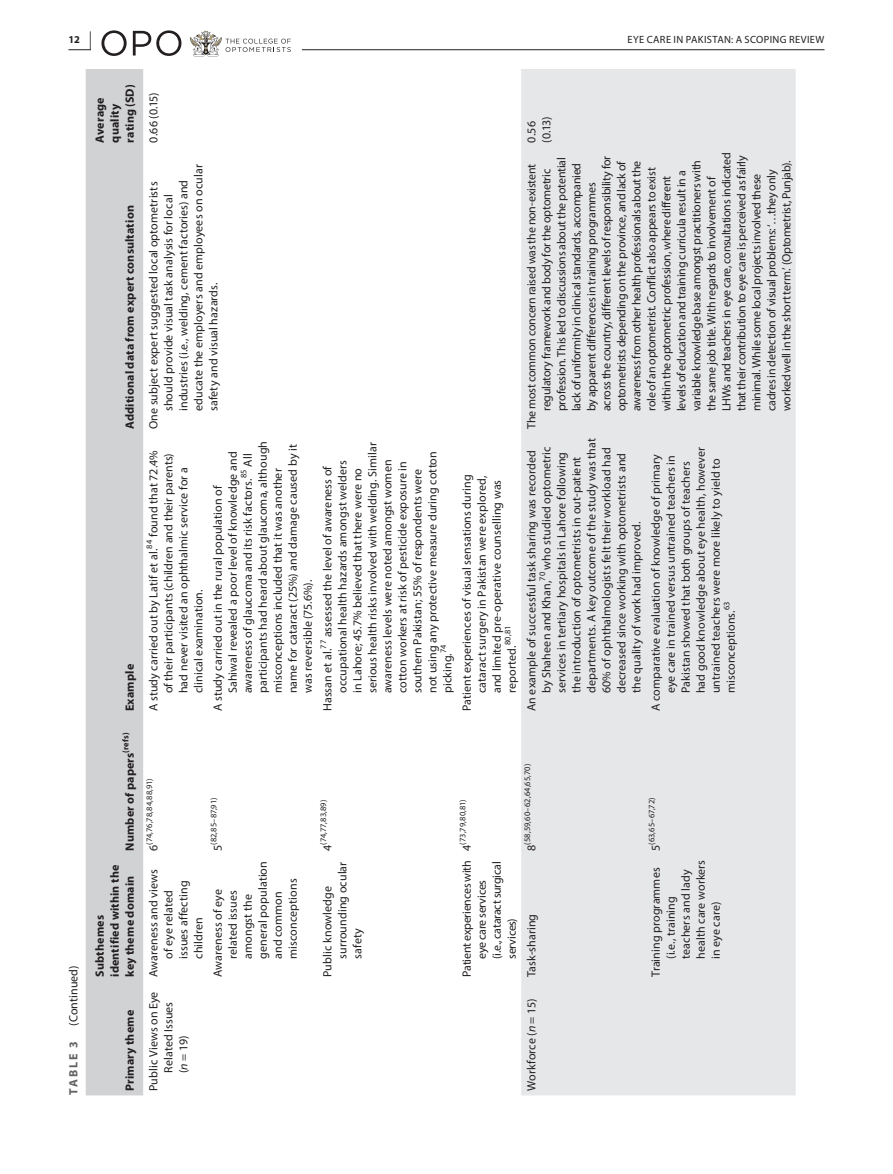
<style>
.page{position:relative;width:893px;height:1174px;background:#fff}
.page>*{position:absolute;margin:0;border:0;box-sizing:border-box;transform-origin:0 0}
.t1{font:12px/15px "Myriad Pro";letter-spacing:.005em;color:#231f20}
.t2{font:12px/15px "Myriad Pro";letter-spacing:-.02em;color:#231f20}
.t3{font:700 12px/15px "Myriad Pro";letter-spacing:.01em;color:#231f20}
.t4{font:700 12px "Myriad Pro";letter-spacing:.165em;color:#636366}
.t5{font:10.5px "Myriad Pro";letter-spacing:.035em;color:#231f20}
.t6{font:700 10.5px "Myriad Pro";color:#231f20}
.t7{font:8.4px "Myriad Pro";letter-spacing:.005em;color:#231f20}
.t8{font:700 8.4px "Myriad Pro";color:#231f20}
.s1{font-size:18.15px}
.s2{font-size:12px}
.s3{font-style:italic}
</style>
<div class="page">
<hr style="left:68px;top:49px;width:756px;height:1px;background:#231f20">
<div style="left:91px;top:30px;width:210px;height:26px;background:#fff"></div>
<svg style="left:190px;top:31px;width:101px;height:25px"></svg>
<svg style="left:101px;top:30px;width:80px;height:26px"></svg>
<div style="left:86px;top:69px;width:57px;height:1026px;background:#d1d2d4"></div>
<div style="left:521px;top:69px;width:275px;height:1026px;background:#e6e7e9"></div>
<p class="t6" style="left:68px;top:32px;width:25px">12 <span class="s1">|</span></p>
<p class="t5" style="left:627px;top:33px;width:199px">EYE CARE IN PAKISTAN: A SCOPING REVIEW</p>
<p class="t1" style="left:66px;top:1025px;width:62px;rotate:-90deg">(Continued)</p>
<p class="t4" style="left:66px;top:1095px;width:56px;rotate:-90deg">TABLE 3</p>
<p class="t3" style="left:92px;top:142px;width:59px;rotate:-90deg">Average quality rating (SD)</p>
<p class="t3" style="left:122px;top:429px;width:225px;rotate:-90deg">Additional data from expert consultation</p>
<p class="t3" style="left:122px;top:711px;width:49px;rotate:-90deg">Example</p>
<p class="t8" style="left:120px;top:752px;width:21px;rotate:-90deg">(refs)</p>
<p class="t3" style="left:122px;top:850px;width:100px;rotate:-90deg">Number of papers</p>
<p class="t3" style="left:92px;top:976px;width:113px;rotate:-90deg">Subthemes identified within the key theme domain</p>
<p class="t3" style="left:122px;top:1090px;width:82px;rotate:-90deg">Primary theme</p>
<p class="t1" style="left:146px;top:143px;width:52px;rotate:-90deg">0.66 (0.15)</p>
<p class="t1" style="left:146px;top:411px;width:248px;text-indent:-18px;rotate:-90deg">One subject expert suggested local optometrists should provide visual task analysis for local industries (i.e., welding, cement factories) and educate the employers and employees on ocular safety and visual hazards.</p>
<p class="t1" style="left:146px;top:693px;width:244px;text-indent:-18px;rotate:-90deg">A study carried out by Latif et al.<sup>84</sup> found that 72.4% of their participants (children and their parents) had never visited an ophthalmic service for a clinical examination.</p>
<p class="t1" style="left:240px;top:693px;width:254px;text-indent:226px;rotate:-90deg">All participants had heard about glaucoma, although misconceptions included that it was another name for cataract (25%) and damage caused by it was reversible (75.6%).</p>
<p class="t1" style="left:320px;top:693px;width:252px;text-indent:56px;rotate:-90deg">assessed the level of awareness of occupational health hazards amongst welders<br>in Lahore; 45.7% believed that there were no serious health risks involved with welding. Similar awareness levels were noted amongst women cotton workers at risk of pesticide exposure in southern Pakistan; 55% of respondents were<br>not using any protective measure during cotton picking.</p>
<p class="t1" style="left:210px;top:693px;width:243px;text-indent:-18px;rotate:-90deg">A study carried out in the rural population of<br>Sahiwal revealed a poor level of knowledge and awareness of glaucoma and its risk factors.</p>
<p class="t7" style="left:239px;top:478px;width:10px;rotate:-90deg">85</p>
<p class="t7" style="left:318px;top:648px;width:10px;rotate:-90deg">77</p>
<p class="t7" style="left:438px;top:653px;width:10px;rotate:-90deg">74</p>
<p class="t1" style="left:320px;top:711px;width:64px;rotate:-90deg">Hassan et al.</p>
<p class="t1" style="left:459px;top:693px;width:220px;text-indent:-18px;rotate:-90deg">Patient experiences of visual sensations during cataract surgery in Pakistan were explored, and limited pre-operative counselling was reported.</p>
<p class="t7" style="left:503px;top:645px;width:21px;rotate:-90deg">80,81</p>
<p class="t1" style="left:524px;top:142px;width:28px;rotate:-90deg">0.56 (0.13)</p>
<p class="t2" style="left:524px;top:411px;width:260px;text-indent:-18px;rotate:-90deg">The most common concern raised was the non-existent regulatory framework and body for the optometric profession. This led to discussions about the potential lack of uniformity in clinical standards, accompanied by apparent differences in training programmes across the country, different levels of responsibility for optometrists depending on the province, and lack of awareness from other health professionals about the role of an optometrist. Conflict also appears to exist within the optometric profession, where different levels of education and training curricula result in a variable knowledge base amongst practitioners with the same job title. With regards to involvement of LHWs and teachers in eye care, consultations indicated that their contribution to eye care is perceived as fairly minimal. While some local projects involved these cadres in detection of visual problems: ‘…they only worked well in the short term.’ (Optometrist, Punjab).</p>
<p class="t1" style="left:539px;top:693px;width:256px;text-indent:124px;rotate:-90deg">who studied optometric services in tertiary hospitals in Lahore following the introduction of optometrists in out-patient departments. A key outcome of the study was that 60% of ophthalmologists felt their workload had decreased since working with optometrists and the quality of work had improved.</p>
<p class="t1" style="left:524px;top:693px;width:245px;text-indent:-18px;rotate:-90deg">An example of successful task sharing was recorded by Shaheen and Khan,</p>
<p class="t7" style="left:537px;top:580px;width:10px;rotate:-90deg">70</p>
<p class="t1" style="left:648px;top:693px;width:248px;text-indent:-18px;rotate:-90deg">A comparative evaluation of knowledge of primary eye care in trained versus untrained teachers in Pakistan showed that both groups of teachers had good knowledge about eye health, however untrained teachers were more likely to yield to misconceptions.</p>
<p class="t7" style="left:722px;top:610px;width:10px;rotate:-90deg">63</p>
<p class="t7" style="left:144px;top:850px;width:74px;rotate:-90deg"><span class="s2">6</span>(74,76,78,84,88,91)</p>
<p class="t1" style="left:146px;top:958px;width:91px;text-indent:-18px;rotate:-90deg">Awareness and views of eye related issues affecting children</p>
<p class="t1" style="left:146px;top:1072px;width:83px;text-indent:-18px;rotate:-90deg">Public Views on Eye<br>Related Issues (<span class="s3">n</span> = 19)</p>
<p class="t7" style="left:209px;top:844px;width:48px;rotate:-90deg">(82,85–87,91)</p>
<p class="t1" style="left:210px;top:851px;width:8px;rotate:-90deg">5</p>
<p class="t1" style="left:210px;top:959px;width:99px;text-indent:-18px;rotate:-90deg">Awareness of eye related issues amongst the general population and common misconceptions</p>
<p class="t7" style="left:318px;top:844px;width:46px;rotate:-90deg">(74,77,83,89)</p>
<p class="t1" style="left:320px;top:850px;width:8px;rotate:-90deg">4</p>
<p class="t1" style="left:320px;top:958px;width:99px;text-indent:-18px;rotate:-90deg">Public knowledge surrounding ocular safety</p>
<p class="t7" style="left:458px;top:844px;width:46px;rotate:-90deg">(73,79,80,81)</p>
<p class="t1" style="left:459px;top:850px;width:8px;rotate:-90deg">4</p>
<p class="t7" style="left:522px;top:844px;width:82px;rotate:-90deg">(58,59,60–62,64,65,70)</p>
<p class="t1" style="left:524px;top:850px;width:8px;rotate:-90deg">8</p>
<p class="t2" style="left:459px;top:958px;width:100px;text-indent:-18px;rotate:-90deg">Patient experiences with eye care services (i.e., cataract surgical services)</p>
<p class="t1" style="left:524px;top:976px;width:65px;rotate:-90deg">Task-sharing</p>
<p class="t1" style="left:524px;top:1090px;width:94px;rotate:-90deg">Workforce (<span class="s3">n</span> = 15)</p>
<p class="t7" style="left:647px;top:844px;width:49px;rotate:-90deg">(63,65–67,72)</p>
<p class="t1" style="left:648px;top:850px;width:8px;rotate:-90deg">5</p>
<p class="t1" style="left:648px;top:958px;width:100px;text-indent:-18px;rotate:-90deg">Training programmes (i.e., training teachers and lady health care workers in eye care)</p>
</div>
